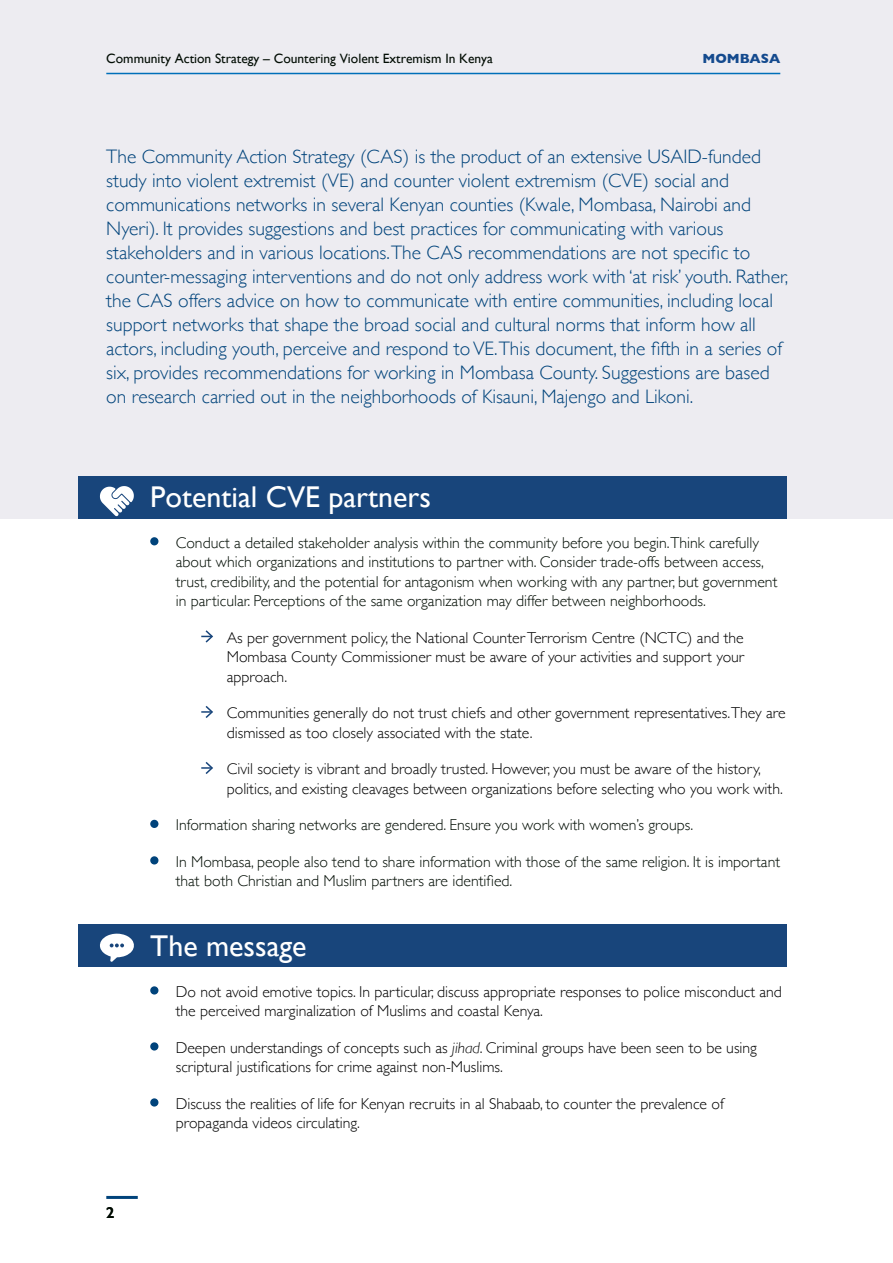
<style>
.page{position:relative;width:893px;height:1263px;background:#fff}
.page>*{position:absolute;margin:0;border:0;box-sizing:border-box;transform-origin:0 0}
.t1{font:30px "Gill Sans";color:#fff}
.t2{font:300 19.5px/24px "Gill Sans";color:#00437b}
.t3{font:300 15.75px/19.5px "Gill Sans";color:#000}
.t4{font:300 15.75px/19.5px "Gill Sans";color:#010c03}
.t5{font:600 15.75px "Gill Sans";color:#010c03}
.t6{font:13.5px "Gill Sans";color:#010c03}
.t7{font:700 13.5px "Gill Sans";color:#144a8e}
.s1{font-style:italic}
</style>
<div class="page">
<hr style="left:106px;top:1196px;width:32px;height:3px;background:#00437b">
<div style="left:0;top:0;width:893px;height:519px;background:#edecf1"></div>
<div style="left:78px;top:476px;width:709px;height:43px;background:#18457b"></div>
<div style="left:78px;top:924px;width:709px;height:43px;background:#18457b"></div>
<div style="left:150px;top:537px;width:8px;height:8px;background:#00437b;border-radius:50%"></div>
<svg style="left:201px;top:630px;width:12px;height:13px"></svg>
<svg style="left:201px;top:706px;width:12px;height:12px"></svg>
<svg style="left:201px;top:762px;width:12px;height:12px"></svg>
<div style="left:150px;top:820px;width:8px;height:8px;background:#00437b;border-radius:50%"></div>
<div style="left:150px;top:856px;width:8px;height:8px;background:#00437b;border-radius:50%"></div>
<div style="left:150px;top:986px;width:8px;height:8px;background:#00437b;border-radius:50%"></div>
<div style="left:150px;top:1042px;width:8px;height:8px;background:#00437b;border-radius:50%"></div>
<div style="left:150px;top:1098px;width:8px;height:8px;background:#00437b;border-radius:50%"></div>
<hr style="left:106px;top:73px;width:674px;height:1px;background:#006fb9">
<svg style="left:100px;top:486px;width:34px;height:30px"></svg>
<svg style="left:100px;top:934px;width:34px;height:28px"></svg>
<p class="t6" style="left:106px;top:51px;width:388px">Community Action Strategy – Countering Violent Extremism In Kenya</p>
<p class="t7" style="left:702px;top:48px;width:79px">MOMBASA</p>
<p class="t2" style="left:106px;top:144px;width:683px">The Community Action Strategy (CAS) is the product of an extensive USAID-funded study into violent extremist (VE) and counter violent extremism (CVE) social and communications networks in several Kenyan counties (Kwale, Mombasa, Nairobi and Nyeri). It provides suggestions and best practices for communicating with various stakeholders and in various locations.The CAS recommendations are not specific to counter-messaging interventions and do not only address work with ‘at risk’ youth. Rather, the CAS offers advice on how to communicate with entire communities, including local support networks that shape the broad social and cultural norms that inform how all actors, including youth, perceive and respond to VE.This document, the fifth in a series of six, provides recommendations for working in Mombasa County. Suggestions are based on research carried out in the neighborhoods of Kisauni, Majengo and Likoni.</p>
<h1 class="t1" style="left:150px;top:479px;width:282px">Potential CVE partners</h1>
<p class="t4" style="left:176px;top:532px;width:603px">Conduct a detailed stakeholder analysis within the community before you begin.Think carefully about which organizations and institutions to partner with. Consider trade-offs between access, trust, credibility, and the potential for antagonism when working with any partner, but government in particular. Perceptions of the same organization may differ between neighborhoods.</p>
<p class="t3" style="left:227px;top:627px;width:519px;text-align:justify">As per government policy, the National Counter Terrorism Centre (NCTC) and the Mombasa County Commissioner must be aware of your activities and support your approach.</p>
<p class="t3" style="left:227px;top:702px;width:560px">Communities generally do not trust chiefs and other government representatives.They are dismissed as too closely associated with the state.</p>
<p class="t3" style="left:227px;top:758px;width:558px">Civil society is vibrant and broadly trusted. However, you must be aware of the history, politics, and existing cleavages between organizations before selecting who you work with.</p>
<p class="t4" style="left:176px;top:814px;width:519px">Information sharing networks are gendered. Ensure you work with women’s groups.</p>
<p class="t4" style="left:176px;top:851px;width:606px">In Mombasa, people also tend to share information with those of the same religion. It is important that both Christian and Muslim partners are identified.</p>
<p class="t5" style="left:106px;top:1203px;width:10px">2</p>
<h1 class="t1" style="left:150px;top:928px;width:158px">The message</h1>
<p class="t3" style="left:176px;top:981px;width:608px">Do not avoid emotive topics. In particular, discuss appropriate responses to police misconduct and the perceived marginalization of Muslims and coastal Kenya.</p>
<p class="t3" style="left:176px;top:1037px;width:583px">Deepen understandings of concepts such as <span class="s1">jihad</span>. Criminal groups have been seen to be using scriptural justifications for crime against non-Muslims.</p>
<p class="t3" style="left:176px;top:1093px;width:550px">Discuss the realities of life for Kenyan recruits in al Shabaab, to counter the prevalence of propaganda videos circulating.</p>
</div>
